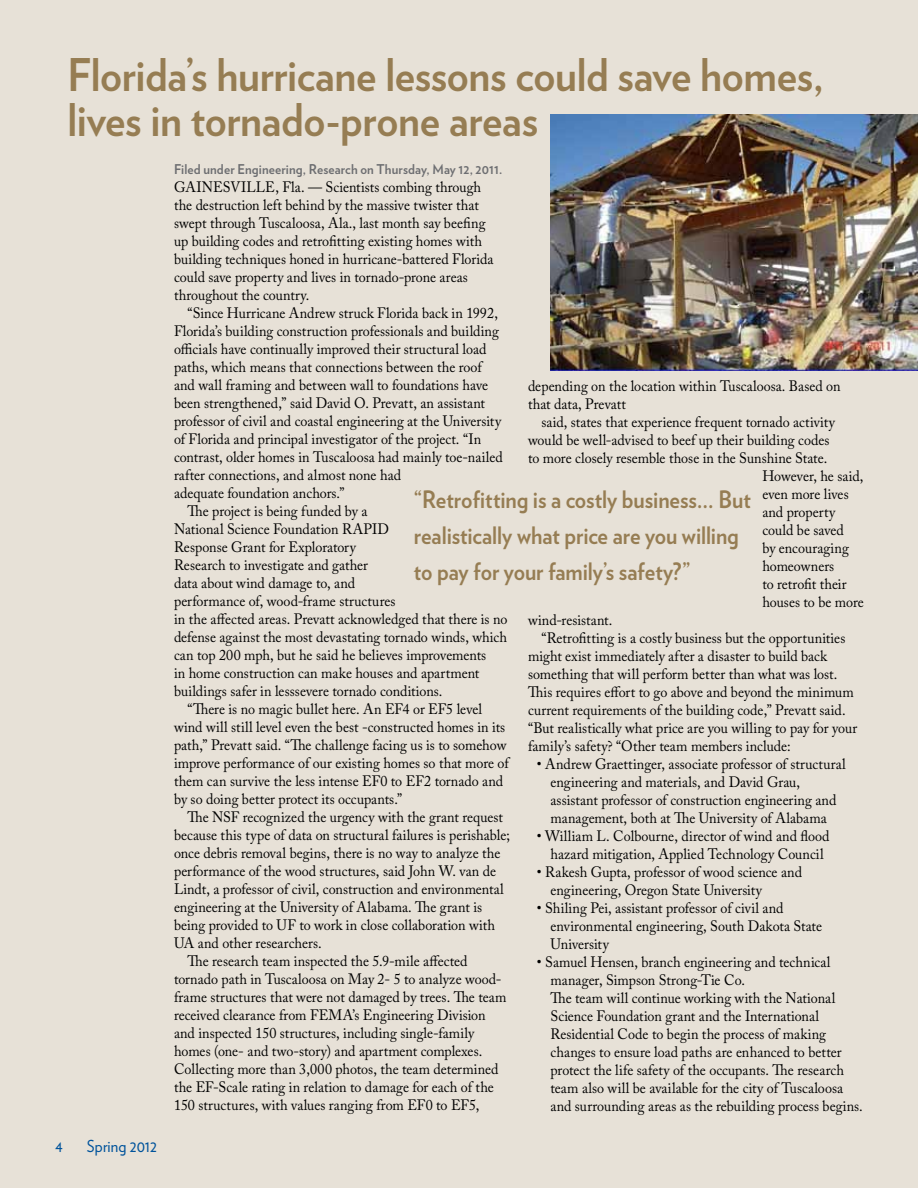
<style>
.page{position:relative;width:918px;height:1188px;background:#e7e1d7}
.page>*{position:absolute;margin:0;border:0;box-sizing:border-box;transform-origin:0 0}
.t1{font:700 45px/45px "Verlag";letter-spacing:-.01em;color:#967d53;scale:.95 1}
.t2{font:700 24px/36px "Verlag";letter-spacing:-.005em;color:#967d53;scale:.92 1}
.t3{font:16.5px "Verlag";letter-spacing:.005em;color:#00539b;scale:.95 1}
.t4{font:15px/18px "Adobe Caslon Pro";color:#000;scale:.94 1}
.t5{font:700 13.5px "Verlag";letter-spacing:.01em;color:#6d6e71;scale:.96 1}
</style>
<div class="page">
<img style="left:550px;top:114px;width:368px;height:256px">
<h1 class="t1" style="left:68px;top:50px;width:797px">Florida’s hurricane lessons could save homes, lives in tornado-prone areas</h1>
<p class="t5" style="left:174px;top:159px;width:344px">Filed under Engineering, Research on Thursday, May 12, 2011.</p>
<p class="t4" style="left:174px;top:178px;width:341px">GAINESVILLE, Fla. — Scientists combing through the destruction left behind by the massive twister that swept through Tuscaloosa, Ala., last month say beefing up building codes and retrofitting existing homes with building techniques honed in hurricane-battered Florida could save property and lives in tornado-prone areas throughout the country.</p>
<p class="t4" style="left:187px;top:304px;width:332px">“Since Hurricane Andrew struck Florida back in 1992,</p>
<p class="t4" style="left:174px;top:322px;width:347px">Florida’s building construction professionals and building</p>
<p class="t4" style="left:174px;top:340px;width:334px">officials have continually improved their structural load</p>
<p class="t4" style="left:174px;top:358px;width:329px">paths, which means that connections between the roof</p>
<p class="t4" style="left:174px;top:376px;width:336px">and wall framing and between wall to foundations have</p>
<p class="t4" style="left:174px;top:394px;width:332px">been strengthened,” said David O. Prevatt, an assistant</p>
<p class="t4" style="left:174px;top:412px;width:350px">professor of civil and coastal engineering at the University</p>
<p class="t4" style="left:174px;top:430px;width:328px">of Florida and principal investigator of the project. “In</p>
<p class="t4" style="left:174px;top:448px;width:351px">contrast, older homes in Tuscaloosa had mainly toe-nailed</p>
<p class="t4" style="left:174px;top:466px;width:243px">rafter connections, and almost none had</p>
<p class="t4" style="left:174px;top:484px;width:183px">adequate foundation anchors.”</p>
<p class="t4" style="left:187px;top:502px;width:193px">The project is being funded by a</p>
<p class="t4" style="left:174px;top:520px;width:230px">National Science Foundation RAPID</p>
<p class="t4" style="left:174px;top:538px;width:195px">Response Grant for Exploratory</p>
<p class="t4" style="left:174px;top:556px;width:208px">Research to investigate and gather</p>
<p class="t4" style="left:174px;top:574px;width:194px">data about wind damage to, and</p>
<p class="t4" style="left:174px;top:592px;width:237px">performance of, wood-frame structures</p>
<p class="t4" style="left:174px;top:610px;width:356px">in the affected areas. Prevatt acknowledged that there is no</p>
<p class="t4" style="left:174px;top:628px;width:356px">defense against the most devastating tornado winds, which</p>
<p class="t4" style="left:174px;top:646px;width:334px">can top 200 mph, but he said he believes improvements</p>
<p class="t4" style="left:174px;top:664px;width:326px">in home construction can make houses and apartment</p>
<p class="t4" style="left:174px;top:682px;width:287px">buildings safer in lesssevere tornado conditions.</p>
<p class="t4" style="left:187px;top:700px;width:315px">“There is no magic bullet here. An EF4 or EF5 level</p>
<p class="t4" style="left:174px;top:718px;width:354px">wind will still level even the best -constructed homes in its</p>
<p class="t4" style="left:174px;top:736px;width:355px">path,” Prevatt said. “The challenge facing us is to somehow</p>
<p class="t4" style="left:174px;top:754px;width:358px">improve performance of our existing homes so that more of</p>
<p class="t4" style="left:174px;top:772px;width:352px">them can survive the less intense EF0 to EF2 tornado and</p>
<p class="t4" style="left:174px;top:790px;width:244px">by so doing better protect its occupants.”</p>
<p class="t4" style="left:187px;top:808px;width:337px">The NSF recognized the urgency with the grant request</p>
<p class="t4" style="left:174px;top:826px;width:359px">because this type of data on structural failures is perishable;</p>
<p class="t4" style="left:174px;top:844px;width:349px">once debris removal begins, there is no way to analyze the</p>
<p class="t4" style="left:174px;top:862px;width:344px">performance of the wood structures, said John W. van de</p>
<p class="t4" style="left:174px;top:880px;width:352px">Lindt, a professor of civil, construction and environmental</p>
<p class="t4" style="left:174px;top:898px;width:329px">engineering at the University of Alabama. The grant is</p>
<p class="t4" style="left:174px;top:916px;width:343px">being provided to UF to work in close collaboration with</p>
<p class="t4" style="left:174px;top:934px;width:159px">UA and other researchers.</p>
<p class="t4" style="left:187px;top:952px;width:300px">The research team inspected the 5.9-mile affected</p>
<p class="t4" style="left:174px;top:970px;width:350px">tornado path in Tuscaloosa on May 2- 5 to analyze wood-</p>
<p class="t4" style="left:174px;top:988px;width:355px">frame structures that were not damaged by trees. The team</p>
<p class="t4" style="left:174px;top:1006px;width:333px">received clearance from FEMA’s Engineering Division</p>
<p class="t4" style="left:174px;top:1024px;width:321px">and inspected 150 structures, including single-family</p>
<p class="t4" style="left:174px;top:1042px;width:329px">homes (one- and two-story) and apartment complexes.</p>
<p class="t4" style="left:174px;top:1060px;width:347px">Collecting more than 3,000 photos, the team determined</p>
<p class="t4" style="left:174px;top:1078px;width:342px">the EF-Scale rating in relation to damage for each of the</p>
<p class="t4" style="left:174px;top:1096px;width:326px">150 structures, with values ranging from EF0 to EF5,</p>
<p class="t4" style="left:528px;top:376px;width:334px">depending on the location within Tuscaloosa. Based on that data, Prevatt</p>
<p class="t4" style="left:541px;top:412px;width:314px">said, states that experience frequent tornado activity</p>
<p class="t4" style="left:528px;top:430px;width:322px">would be well-advised to beef up their building codes</p>
<p class="t4" style="left:528px;top:448px;width:320px">to more closely resemble those in the Sunshine State.</p>
<p class="t4" style="left:762px;top:466px;width:109px">However, he said,</p>
<p class="t4" style="left:762px;top:484px;width:93px">even more lives</p>
<p class="t4" style="left:762px;top:502px;width:79px">and property</p>
<p class="t4" style="left:762px;top:520px;width:88px">could be saved</p>
<p class="t4" style="left:762px;top:538px;width:94px">by encouraging</p>
<p class="t4" style="left:762px;top:556px;width:78px">homeowners</p>
<p class="t4" style="left:762px;top:574px;width:91px">to retrofit their</p>
<p class="t4" style="left:762px;top:592px;width:110px">houses to be more</p>
<p class="t4" style="left:528px;top:610px;width:91px">wind-resistant.</p>
<p class="t4" style="left:541px;top:628px;width:325px">“Retrofitting is a costly business but the opportunities</p>
<p class="t4" style="left:528px;top:646px;width:320px">might exist immediately after a disaster to build back</p>
<p class="t4" style="left:528px;top:664px;width:331px">something that will perform better than what was lost.</p>
<p class="t4" style="left:528px;top:682px;width:348px">This requires effort to go above and beyond the minimum</p>
<p class="t4" style="left:528px;top:700px;width:339px">current requirements of the building code,” Prevatt said.</p>
<p class="t4" style="left:528px;top:718px;width:352px">“But realistically what price are you willing to pay for your</p>
<p class="t4" style="left:528px;top:736px;width:281px">family’s safety? “Other team members include:</p>
<p class="t4" style="left:550px;top:754px;width:316px;text-indent:-13px">• Andrew Graettinger, associate professor of structural engineering and materials, and David Grau, assistant professor of construction engineering and management, both at The University of Alabama</p>
<p class="t4" style="left:537px;top:826px;width:313px;text-align:center">• William L. Colbourne, director of wind and flood hazard mitigation, Applied Technology Council</p>
<p class="t4" style="left:550px;top:862px;width:269px;text-indent:-13px">• Rakesh Gupta, professor of wood science and engineering, Oregon State University</p>
<p class="t4" style="left:550px;top:898px;width:290px;text-indent:-13px">• Shiling Pei, assistant professor of civil and environmental engineering, South Dakota State<br>University</p>
<p class="t4" style="left:550px;top:952px;width:334px;text-indent:-13px">• Samuel Hensen, branch engineering and technical manager, Simpson Strong-Tie Co.<br>The team will continue working with the National Science Foundation grant and the International Residential Code to begin the process of making changes to ensure load paths are enhanced to better protect the life safety of the occupants. The research team also will be available for the city of Tuscaloosa and surrounding areas as the rebuilding process begins.</p>
<h2 class="t2" style="left:414px;top:480px;width:368px">“Retrofitting is a costly business… But realistically what price are you willing to pay for your family’s safety?”</h2>
<p class="t3" style="left:55px;top:1136px;width:9px">4</p>
<p class="t3" style="left:87px;top:1136px;width:75px">Spring 2012</p>
</div>
